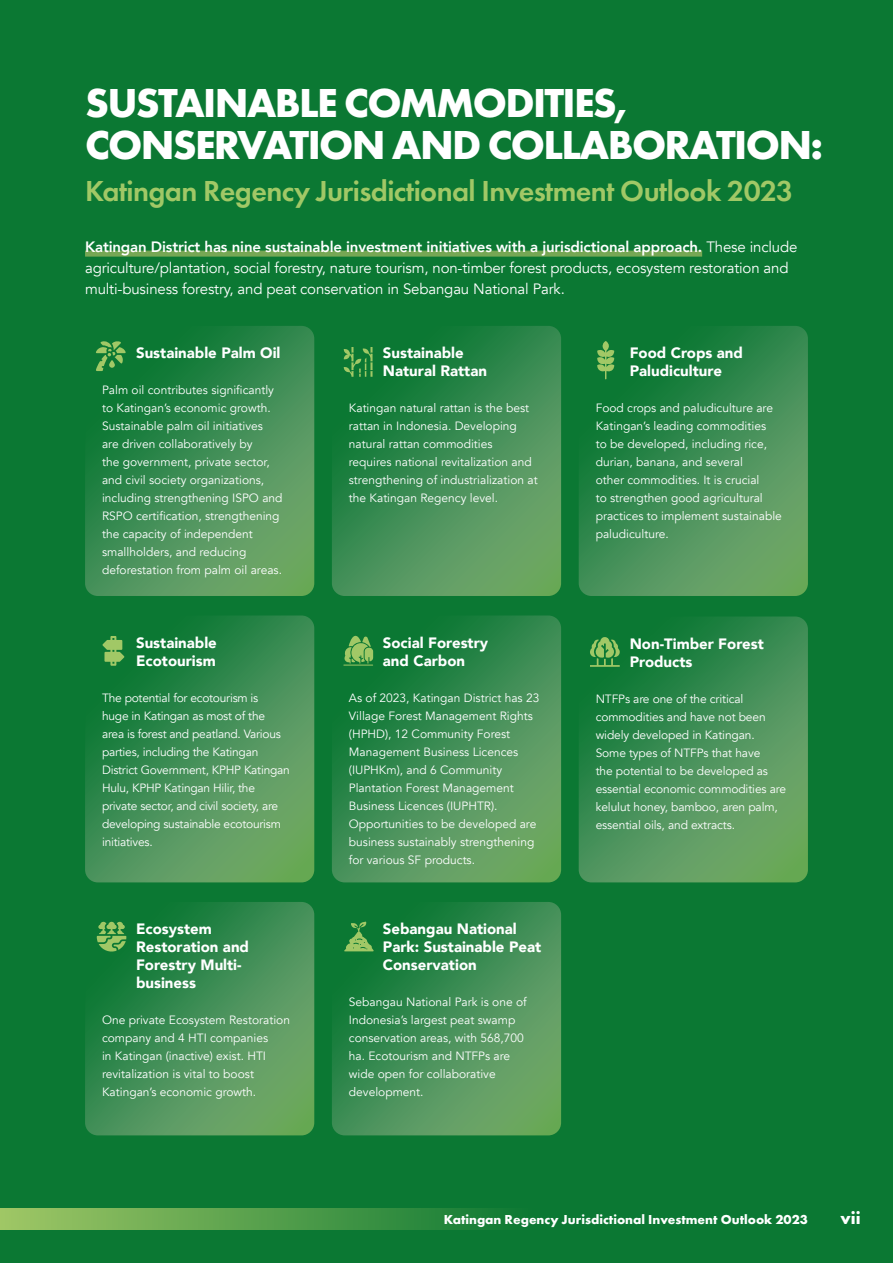
<style>
.page{position:relative;width:893px;height:1263px;background:#0b7833}
.page>*{position:absolute;margin:0;border:0;box-sizing:border-box;transform-origin:0 0}
.t1{font:700 42px/42px "Futura PT";letter-spacing:-.04em;color:#fff}
.t2{font:600 30px "Futura PT";letter-spacing:-.02em;color:#a1c866}
.t3{font:700 18px "Futura PT";color:#fff}
.t4{font:15px/21px "Avenir";letter-spacing:-.01em;color:#fff}
.t5{font:900 15px/18px "Avenir";color:#fff}
.t6{font:700 13.5px "Futura PT";color:#fff}
.t7{font:12px/18px "Avenir";color:#fff}
.t8{font:12px/18px "Avenir";letter-spacing:-.02em;color:#fff}
.s1{font-weight:800}
</style>
<div class="page">
<div style="left:85px;top:251px;width:617px;height:6px;background:#76a754"></div>
<svg style="left:85px;top:326px;width:229px;height:270px"></svg>
<svg style="left:332px;top:326px;width:229px;height:270px"></svg>
<svg style="left:579px;top:326px;width:229px;height:270px"></svg>
<svg style="left:96px;top:340px;width:30px;height:31px"></svg>
<svg style="left:344px;top:347px;width:29px;height:30px"></svg>
<svg style="left:597px;top:341px;width:17px;height:38px"></svg>
<div style="left:0;top:1208px;width:536px;height:21px;background:linear-gradient(to right,#a0c765,#0b7833)"></div>
<svg style="left:85px;top:615px;width:229px;height:267px"></svg>
<svg style="left:579px;top:616px;width:229px;height:266px"></svg>
<svg style="left:85px;top:902px;width:229px;height:233px"></svg>
<svg style="left:332px;top:615px;width:229px;height:267px"></svg>
<svg style="left:332px;top:902px;width:229px;height:233px"></svg>
<svg style="left:102px;top:636px;width:22px;height:30px"></svg>
<svg style="left:343px;top:636px;width:30px;height:30px"></svg>
<svg style="left:590px;top:636px;width:30px;height:31px"></svg>
<svg style="left:97px;top:921px;width:29px;height:32px"></svg>
<svg style="left:344px;top:921px;width:30px;height:30px"></svg>
<h1 class="t1" style="left:85px;top:81px;width:740px">SUSTAINABLE COMMODITIES,<br>CONSERVATION AND COLLABORATION:</h1>
<h2 class="t2" style="left:85px;top:172px;width:710px">Katingan Regency Jurisdictional Investment Outlook 2023</h2>
<p class="t4" style="left:85px;top:237px;width:714px"><span class="s1">Katingan District has nine sustainable investment initiatives with a jurisdictional approach.</span> These include agriculture/plantation, social forestry, nature tourism, non-timber forest products, ecosystem restoration and multi-business forestry, and peat conservation in Sebangau National Park.</p>
<p class="t5" style="left:136px;top:343px;width:146px">Sustainable Palm Oil</p>
<p class="t7" style="left:102px;top:381px;width:182px">Palm oil contributes significantly to Katingan’s economic growth.<br>Sustainable palm oil initiatives are driven collaboratively by<br>the government, private sector, and civil society organizations, including strengthening ISPO and RSPO certification, strengthening the capacity of independent smallholders, and reducing deforestation from palm oil areas.</p>
<p class="t5" style="left:136px;top:633px;width:82px">Sustainable<br>Ecotourism</p>
<p class="t8" style="left:102px;top:689px;width:189px">The potential for ecotourism is<br>huge in Katingan as most of the area is forest and peatland. Various parties, including the Katingan<br>District Government, KPHP Katingan<br>Hulu, KPHP Katingan Hilir, the private sector, and civil society, are developing sustainable ecotourism initiatives.</p>
<p class="t5" style="left:136px;top:919px;width:115px">Ecosystem<br>Restoration and<br>Forestry Multi&shy;business</p>
<p class="t7" style="left:102px;top:1011px;width:189px">One private Ecosystem Restoration company and 4 HTI companies<br>in Katingan (inactive) exist. HTI revitalization is vital to boost<br>Katingan’s economic growth.</p>
<p class="t5" style="left:383px;top:343px;width:106px">Sustainable<br>Natural Rattan</p>
<p class="t7" style="left:349px;top:399px;width:190px">Katingan natural rattan is the best rattan in Indonesia. Developing natural rattan commodities requires national revitalization and strengthening of industrialization at the Katingan Regency level.</p>
<p class="t5" style="left:383px;top:633px;width:107px">Social Forestry and Carbon</p>
<p class="t7" style="left:349px;top:689px;width:192px">As of 2023, Katingan District has 23<br>Village Forest Management Rights (HPHD), 12 Community Forest<br>Management Business Licences (IUPHKm), and 6 Community<br>Plantation Forest Management<br>Business Licences (IUPHTR).<br>Opportunities to be developed are business sustainably strengthening for various SF products.</p>
<p class="t5" style="left:383px;top:919px;width:160px">Sebangau National<br>Park: Sustainable Peat<br>Conservation</p>
<p class="t7" style="left:349px;top:993px;width:179px">Sebangau National Park is one of<br>Indonesia’s largest peat swamp conservation areas, with 568,700 ha. Ecotourism and NTFPs are wide open for collaborative development.</p>
<p class="t5" style="left:630px;top:343px;width:115px">Food Crops and<br>Paludiculture</p>
<p class="t7" style="left:596px;top:399px;width:188px">Food crops and paludiculture are<br>Katingan’s leading commodities<br>to be developed, including rice, durian, banana, and several<br>other commodities. It is crucial<br>to strengthen good agricultural practices to implement sustainable paludiculture.</p>
<p class="t5" style="left:630px;top:634px;width:136px">Non-Timber Forest<br>Products</p>
<p class="t7" style="left:596px;top:690px;width:192px">NTFPs are one of the critical commodities and have not been widely developed in Katingan.<br>Some types of NTFPs that have<br>the potential to be developed as essential economic commodities are kelulut honey, bamboo, aren palm, essential oils, and extracts.</p>
<p class="t6" style="left:444px;top:1210px;width:365px">Katingan Regency Jurisdictional Investment Outlook 2023</p>
<h3 class="t3" style="left:840px;top:1206px;width:21px">vii</h3>
</div>
